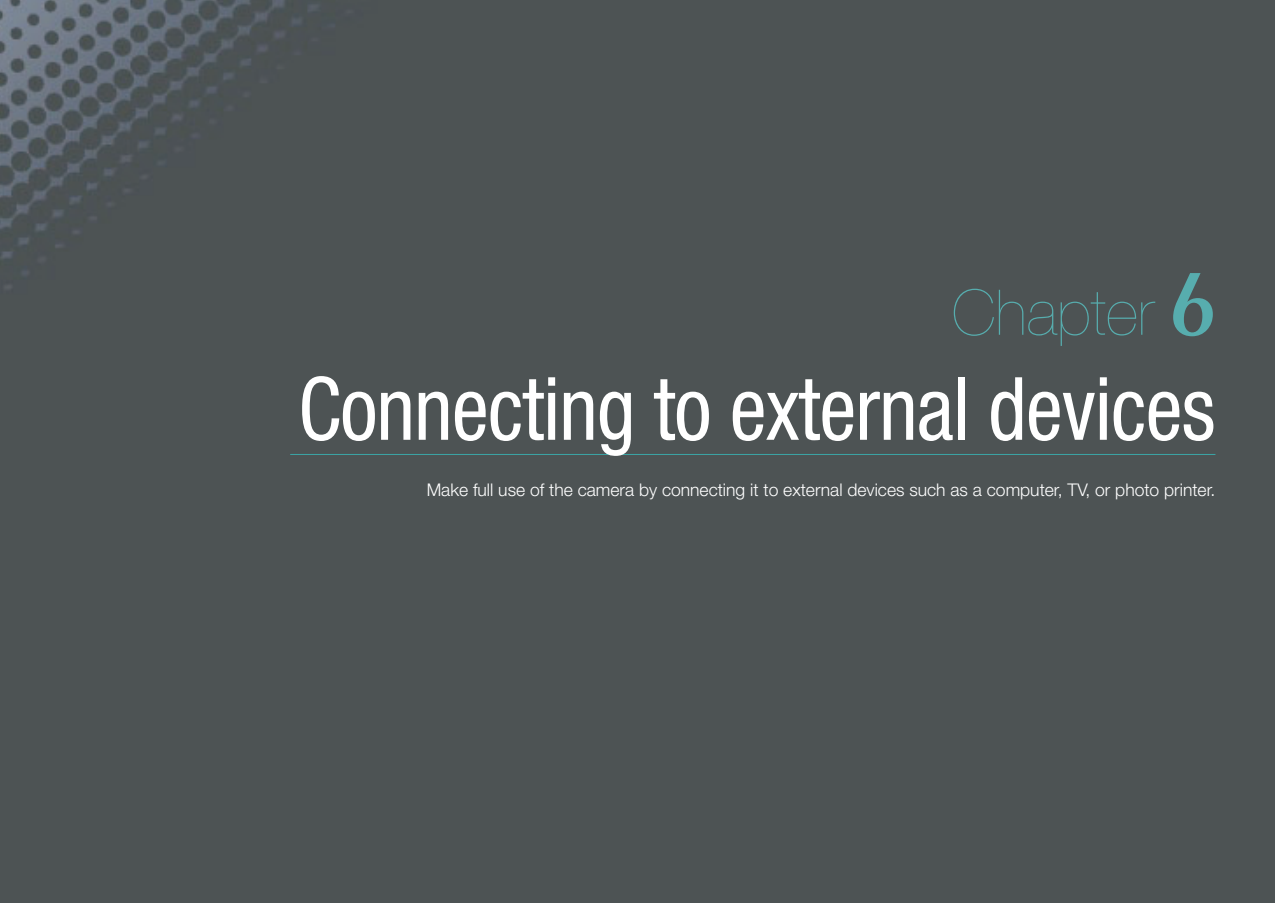
<style>
.page{position:relative;width:1275px;height:903px;background:#4d5354}
.page>*{position:absolute;margin:0;border:0;box-sizing:border-box;transform-origin:0 0}
.t1{font:condensed 87.5px "Helvetica Neue";letter-spacing:-.01em;color:#fff;scale:.95 1}
.t2{font:200 63px "Helvetica Neue";color:#57adae}
.t3{font:300 17.5px "Helvetica Neue";color:#fff}
.s1{font-family:"Exotic 350 BT";font-weight:600;font-size:94.5px}
</style>
<div class="page">
<hr style="left:290px;top:454px;width:925px;height:1px;background:#3ba6a7">
<h2 class="t2" style="left:952px;top:290px;width:265px">Chapter <span class="s1">6</span></h2>
<h1 class="t1" style="left:298px;top:377px;width:967px">Connecting to external devices</h1>
<p class="t3" style="left:427px;top:483px;width:790px">Make full use of the camera by connecting it to external devices such as a computer, TV, or photo printer.</p>
</div>
